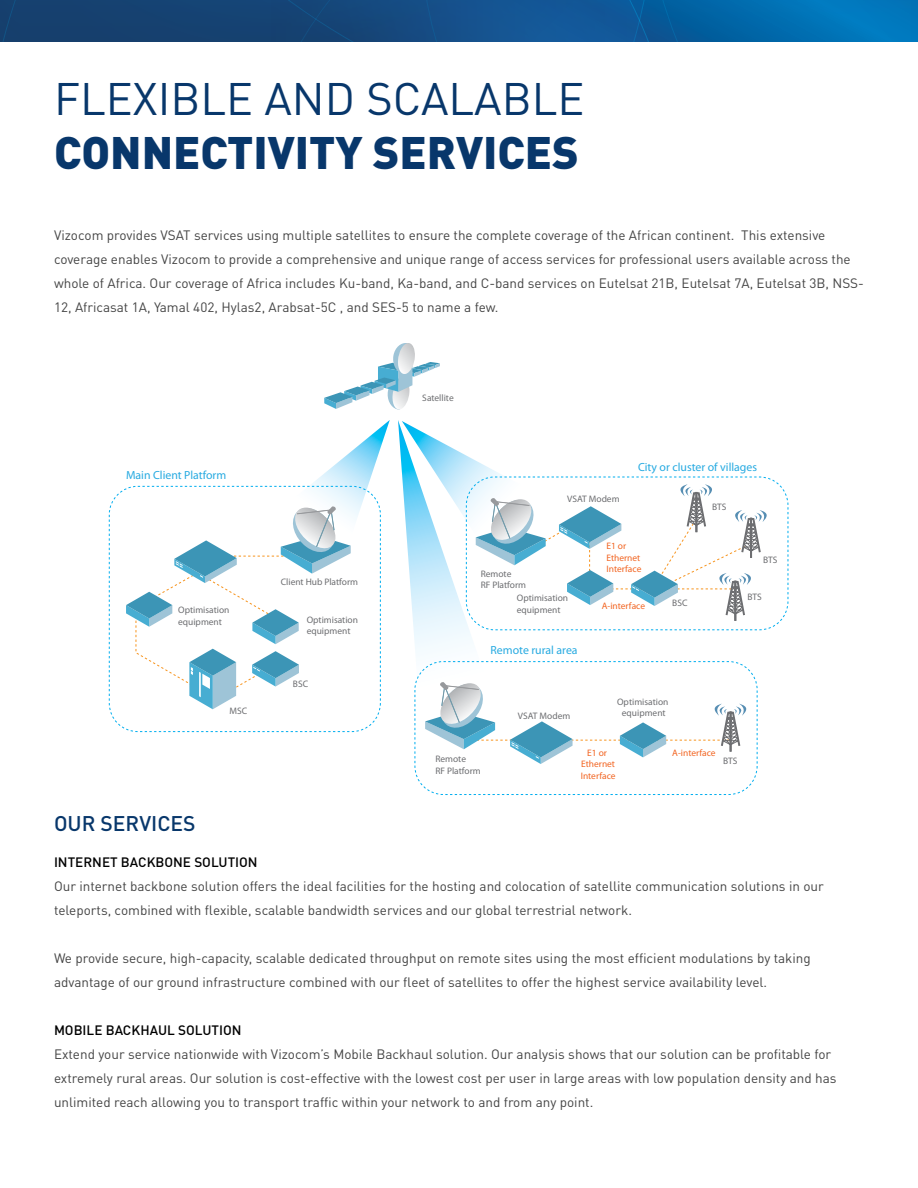
<style>
.page{position:relative;width:918px;height:1188px;background:#fff}
.page>*{position:absolute;margin:0;border:0;box-sizing:border-box;transform-origin:0 0}
.t1{font:900 45px "DIN Pro";color:#08376b}
.t2{font:45px "DIN Pro";color:#08376b}
.t3{font:500 21px "DIN Pro";color:#08376b}
.t4{font:13.5px/24px "DIN Pro";color:#444}
.t5{font:500 13.5px "DIN Pro";color:#000}
.t6{font:11.85px "Myriad Pro";color:#27aae1}
.t7{font:9.45px/11.4px "Myriad Pro";color:#6d6e71}
.t8{font:9.45px/11.4px "Myriad Pro";color:#f26522}
</style>
<div class="page">
<svg style="left:0;top:0;width:918px;height:42px;background:#0f538c"></svg>
<svg style="left:324px;top:343px;width:116px;height:67px"></svg>
<svg style="left:126px;top:420px;width:264px;height:289px"></svg>
<svg style="left:398px;top:420px;width:369px;height:344px"></svg>
<h1 class="t2" style="left:54px;top:69px;width:532px">FLEXIBLE AND SCALABLE</h1>
<h1 class="t1" style="left:54px;top:123px;width:526px">CONNECTIVITY SERVICES</h1>
<p class="t4" style="left:54px;top:222px;width:811px">Vizocom provides VSAT services using multiple satellites to ensure the complete coverage of the African continent. This extensive coverage enables Vizocom to provide a comprehensive and unique range of access services for professional users available across the whole of Africa. Our coverage of Africa includes Ku-band, Ka-band, and C-band services on Eutelsat 21B, Eutelsat 7A, Eutelsat 3B, NSS-12, Africasat 1A, Yamal 402, Hylas2, Arabsat-5C , and SES-5 to name a few.</p>
<p class="t6" style="left:126px;top:468px;width:102px">Main Client Platform</p>
<p class="t7" style="left:178px;top:604px;width:53px">Optimisation equipment</p>
<p class="t7" style="left:229px;top:705px;width:19px">MSC</p>
<p class="t7" style="left:281px;top:576px;width:79px">Client Hub Platform</p>
<p class="t7" style="left:307px;top:614px;width:53px">Optimisation equipment</p>
<p class="t7" style="left:293px;top:678px;width:17px">BSC</p>
<p class="t7" style="left:422px;top:392px;width:33px">Satellite</p>
<p class="t7" style="left:481px;top:568px;width:47px">Remote<br>RF Platform</p>
<p class="t7" style="left:567px;top:493px;width:54px">VSAT Modem</p>
<p class="t6" style="left:638px;top:460px;width:121px">City or cluster of villages</p>
<p class="t7" style="left:712px;top:501px;width:16px">BTS</p>
<p class="t8" style="left:606px;top:540px;width:36px">E1 or<br>Ethernet<br>Interface</p>
<p class="t7" style="left:763px;top:554px;width:16px">BTS</p>
<p class="t7" style="left:517px;top:592px;width:53px">Optimisation equipment</p>
<p class="t8" style="left:602px;top:600px;width:45px">A-interface</p>
<p class="t7" style="left:672px;top:597px;width:17px">BSC</p>
<p class="t6" style="left:491px;top:643px;width:89px">Remote rural area</p>
<p class="t7" style="left:518px;top:710px;width:54px">VSAT Modem</p>
<p class="t7" style="left:617px;top:696px;width:53px;text-align:center">Optimisation equipment</p>
<p class="t7" style="left:748px;top:591px;width:16px">BTS</p>
<p class="t7" style="left:435px;top:753px;width:47px">Remote<br>RF Platform</p>
<p class="t8" style="left:587px;top:747px;width:21px">E1 or</p>
<p class="t8" style="left:672px;top:747px;width:45px">A-interface</p>
<p class="t8" style="left:581px;top:758px;width:36px">Ethernet<br>Interface</p>
<p class="t7" style="left:723px;top:755px;width:16px">BTS</p>
<h2 class="t3" style="left:54px;top:810px;width:143px">OUR SERVICES</h2>
<p class="t5" style="left:54px;top:853px;width:205px">INTERNET BACKBONE SOLUTION</p>
<p class="t4" style="left:54px;top:874px;width:771px">Our internet backbone solution offers the ideal facilities for the hosting and colocation of satellite communication solutions in our teleports, combined with flexible, scalable bandwidth services and our global terrestrial network.</p>
<p class="t4" style="left:54px;top:946px;width:758px">We provide secure, high-capacity, scalable dedicated throughput on remote sites using the most efficient modulations by taking advantage of our ground infrastructure combined with our fleet of satellites to offer the highest service availability level.</p>
<p class="t5" style="left:54px;top:1021px;width:189px">MOBILE BACKHAUL SOLUTION</p>
<p class="t4" style="left:54px;top:1042px;width:784px">Extend your service nationwide with Vizocom’s Mobile Backhaul solution. Our analysis shows that our solution can be profitable for extremely rural areas. Our solution is cost-effective with the lowest cost per user in large areas with low population density and has unlimited reach allowing you to transport traffic within your network to and from any point.</p>
</div>
